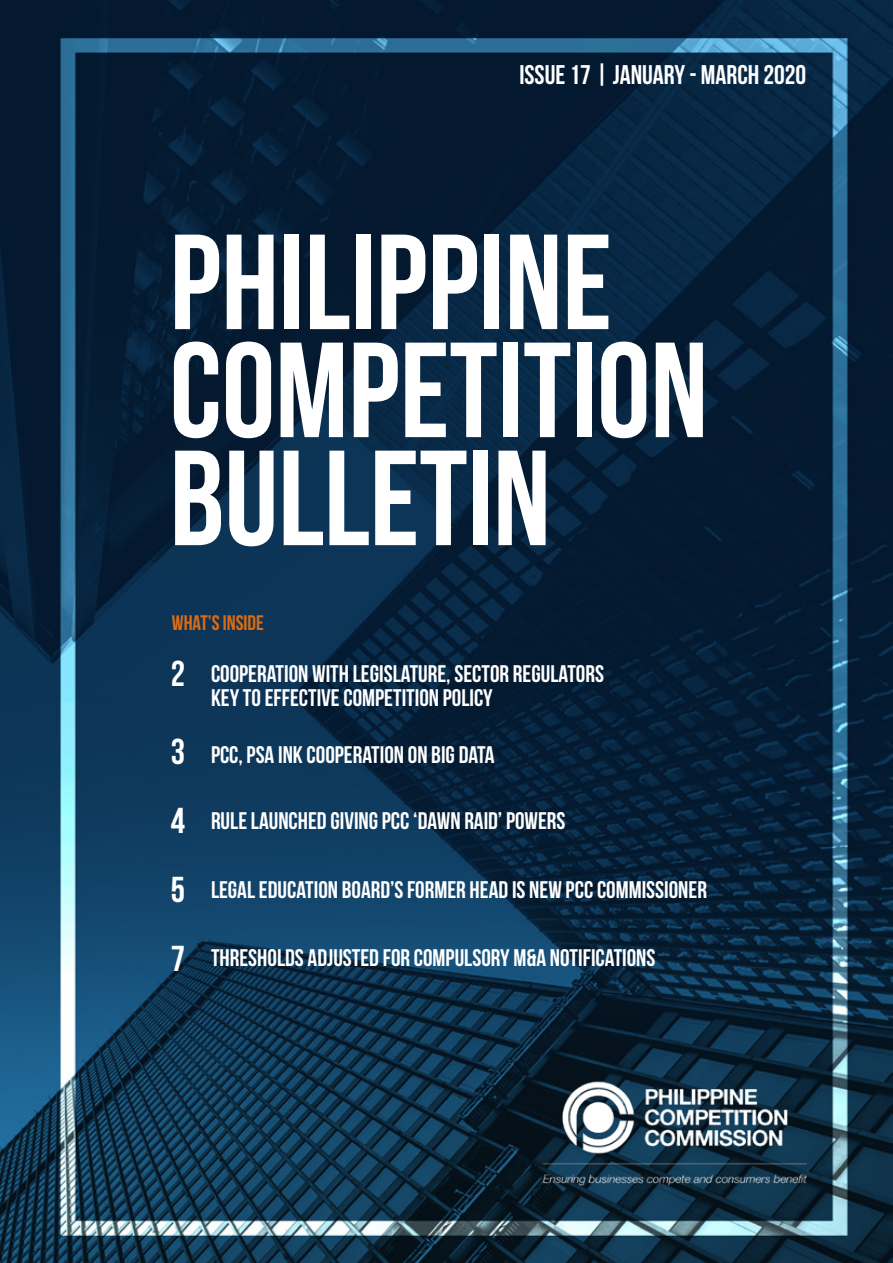
<style>
.page{position:relative;width:893px;height:1263px;background:#fff}
.page>*{position:absolute;margin:0;border:0;box-sizing:border-box;transform-origin:0 0}
.t1{font:700 135px/108px "Bebas Neue";color:#fff}
.t2{font:700 36px/69px "Bebas Neue";color:#fff}
.t3{font:27px "Bebas Neue";color:#fff}
.t4{font:24px/24px "Bebas Neue";color:#fff}
.t5{font:700 24px "Bebas Neue";color:#fff}
.t6{font:21px "Bebas Neue";color:#de6b0f}
</style>
<div class="page">
<img style="left:0;top:0;width:893px;height:1263px">
<img style="left:487px;top:1052px;width:361px;height:157px">
<p class="t3" style="left:519px;top:60px;width:288px">ISSUE 17 | JANUARY - MARCH 2020</p>
<h1 class="t1" style="left:170px;top:227px;width:540px">PHILIPPINE<br>COMPETITION<br>BULLETIN</h1>
<p class="t6" style="left:172px;top:611px;width:94px">WHAT’S INSIDE</p>
<h2 class="t2" style="left:171px;top:634px;width:16px;line-height:77.7px">2<br>3</h2>
<p class="t4" style="left:211px;top:661px;width:394px">COOPERATION WITH LEGISLATURE, SECTOR REGULATORS<br>KEY TO EFFECTIVE COMPETITION POLICY</p>
<p class="t4" style="left:211px;top:742px;width:285px">PCC, PSA INK COOPERATION ON BIG DATA</p>
<h2 class="t2" style="left:171px;top:785px;width:16px;text-align:justify">4<br>5<br>7</h2>
<p class="t4" style="left:211px;top:808px;width:356px">RULE LAUNCHED GIVING PCC ‘DAWN RAID’ POWERS</p>
<p class="t5" style="left:211px;top:877px;width:498px">LEGAL EDUCATION BOARD’S FORMER HEAD IS NEW PCC COMMISSIONER</p>
<p class="t4" style="left:211px;top:945px;width:446px">THRESHOLDS ADJUSTED FOR COMPULSORY M&amp;A NOTIFICATIONS</p>
</div>
